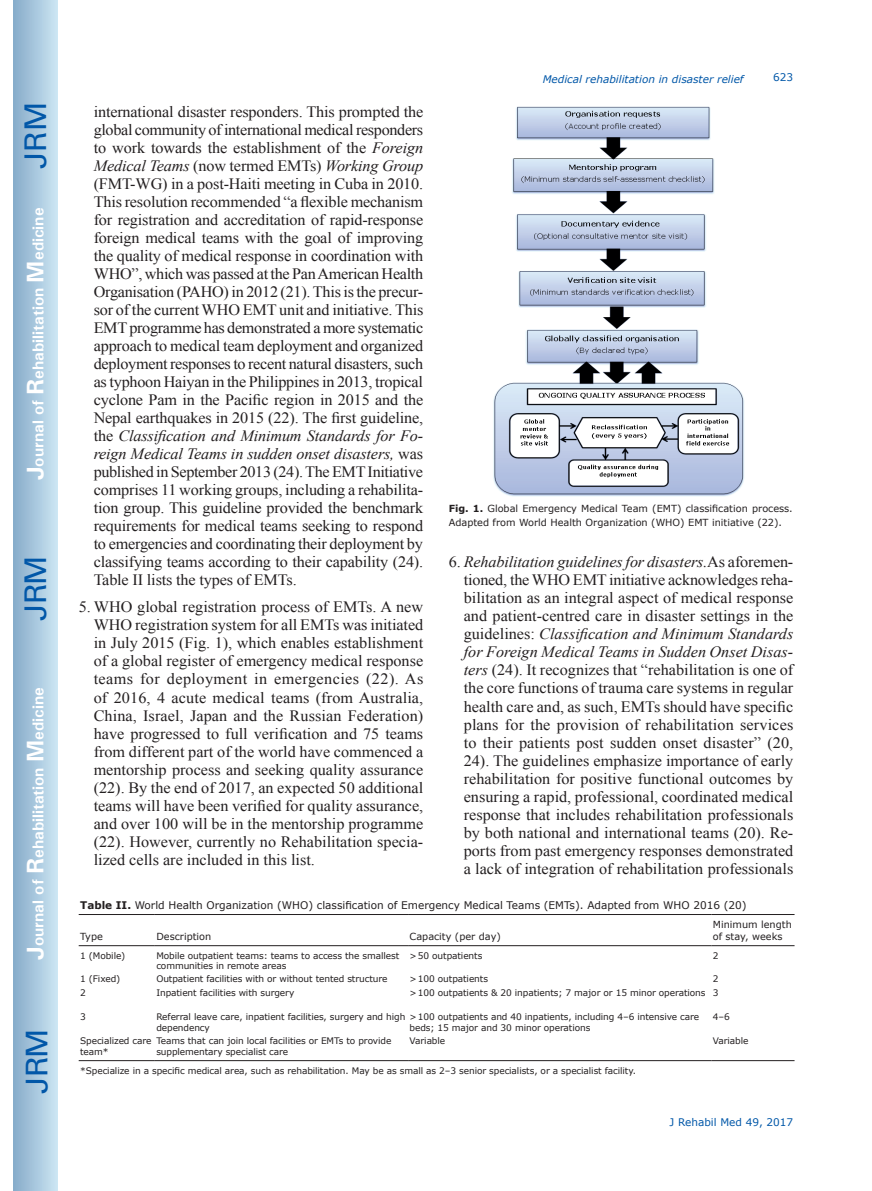
<style>
.page{position:relative;width:872px;height:1191px;background:#fff}
.page>*{position:absolute;margin:0;border:0;box-sizing:border-box;transform-origin:0 0}
.t1{font:30px "Univers";letter-spacing:-.03em;color:#0157a8}
.t2{font:15.75px/18px "Times New Roman";color:#231f20;text-align:justify}
.t3{font:700 15.75px "Univers";color:#fff}
.t4{font:10.5px "Verdana";color:#231f20}
.t5{font:italic 10.5px "Verdana";color:#0157a8}
.t6{font:10.5px "Verdana";color:#0157a8}
.t7{font:9.75px/11.7px "Verdana";color:#231f20}
.t8{font:9px/10.8px "Verdana";letter-spacing:-.01em;color:#231f20}
.s1{font-size:24px}
.s2{font-style:italic}
.s3{font-weight:700}
</style>
<div class="page">
<div style="left:14px;top:0;width:43px;height:1191px;background:linear-gradient(to right,#88acca,#cbe5f2)"></div>
<hr style="left:79px;top:914px;width:76px;height:1px;background:#231f20">
<hr style="left:155px;top:914px;width:253px;height:1px;background:#231f20">
<hr style="left:408px;top:914px;width:303px;height:1px;background:#231f20">
<hr style="left:711px;top:914px;width:83px;height:1px;background:#231f20">
<hr style="left:79px;top:1060px;width:76px;height:1px;background:#231f20">
<hr style="left:155px;top:1060px;width:253px;height:1px;background:#231f20">
<hr style="left:408px;top:1060px;width:303px;height:1px;background:#231f20">
<hr style="left:711px;top:1060px;width:83px;height:1px;background:#231f20">
<hr style="left:79px;top:945px;width:76px;height:1px;background:#231f20">
<hr style="left:155px;top:945px;width:253px;height:1px;background:#231f20">
<hr style="left:408px;top:945px;width:303px;height:1px;background:#231f20">
<hr style="left:711px;top:945px;width:83px;height:1px;background:#231f20">
<img style="left:493px;top:106px;width:251px;height:391px">
<h1 class="t1" style="left:18px;top:169px;width:68px;rotate:-90deg">JRM</h1>
<p class="t3" style="left:28px;top:480px;width:274px;rotate:-90deg"><span class="s1">J</span>ournal of <span class="s1">R</span>ehabilitation <span class="s1">M</span>edicine</p>
<h1 class="t1" style="left:18px;top:620px;width:67px;rotate:-90deg">JRM</h1>
<p class="t3" style="left:28px;top:959px;width:274px;rotate:-90deg"><span class="s1">J</span>ournal of <span class="s1">R</span>ehabilitation <span class="s1">M</span>edicine</p>
<h1 class="t1" style="left:19px;top:1093px;width:67px;rotate:-90deg">JRM</h1>
<p class="t5" style="left:543px;top:72px;width:202px">Medical rehabilitation in disaster relief</p>
<p class="t6" style="left:773px;top:70px;width:22px">623</p>
<p class="t2" style="left:94px;top:103px;width:331px">international disaster responders. This prompted the global community of international medical responders to work towards the establishment of the <span class="s2">Foreign Medical Teams</span> (now termed EMTs) <span class="s2">Working Group </span>(FMT-WG) in a post-Haiti meeting in Cuba in 2010.<br>This resolution recommended “a flexible mechanism for registration and accreditation of rapid-response foreign medical teams with the goal of improving the quality of medical response in coordination with WHO”, which was passed at the Pan American Health Organisation (PAHO) in 2012 (21). This is the precur&shy;sor of the current WHO EMT unit and initiative. This EMT programme has demonstrated a more systematic approach to medical team deployment and organized deployment responses to recent natural disasters, such as typhoon Haiyan in the Philippines in 2013, tropical cyclone Pam in the Pacific region in 2015 and the Nepal earthquakes in 2015 (22). The first guideline, the <span class="s2">Classification and Minimum Standards for Fo&shy;reign Medical Teams in sudden onset disasters,</span> was published in September 2013 (24). The EMT Initiative comprises 11 working groups, including a rehabilita&shy;tion group. This guideline provided the benchmark requirements for medical teams seeking to respond to emergencies and coordinating their deployment by classifying teams according to their capability (24).<br>Table II lists the types of EMTs.</p>
<p class="t2" style="left:94px;top:598px;width:331px;text-indent:-15px">5. WHO global registration process of EMTs. A new WHO registration system for all EMTs was initiated in July 2015 (Fig. 1), which enables establishment of a global register of emergency medical response teams for deployment in emergencies (22). As of 2016, 4 acute medical teams (from Australia, China, Israel, Japan and the Russian Federation) have progressed to full verification and 75 teams from different part of the world have commenced a mentorship process and seeking quality assurance (22). By the end of 2017, an expected 50 additional teams will have been verified for quality assurance, and over 100 will be in the mentorship programme (22). However, currently no Rehabilitation specia&shy;lized cells are included in this list.</p>
<p class="t7" style="left:449px;top:502px;width:345px;line-height:13.5px"><span class="s3">Fig. 1.</span> Global Emergency Medical Team (EMT) classification process.<br>Adapted from World Health Organization (WHO) EMT initiative (22).</p>
<p class="t2" style="left:464px;top:553px;width:331px;text-indent:-15px">6. <span class="s2">Rehabilitation guidelines for disasters.</span>As aforemen&shy;tioned, the WHO EMT initiative acknowledges reha&shy;bilitation as an integral aspect of medical response and patient-centred care in disaster settings in the guidelines: <span class="s2">Classification and Minimum Standards for Foreign Medical Teams in Sudden Onset Disas&shy;ters</span> (24). It recognizes that “rehabilitation is one of the core functions of trauma care systems in regular health care and, as such, EMTs should have specific plans for the provision of rehabilitation services to their patients post sudden onset disaster” (20, 24). The guidelines emphasize importance of early rehabilitation for positive functional outcomes by ensuring a rapid, professional, coordinated medical response that includes rehabilitation professionals by both national and international teams (20). Re&shy;ports from past emergency responses demonstrated a lack of integration of rehabilitation professionals</p>
<p class="t4" style="left:80px;top:897px;width:668px"><span class="s3">Table II.</span> World Health Organization (WHO) classification of Emergency Medical Teams (EMTs). Adapted from WHO 2016 (20)</p>
<p class="t7" style="left:80px;top:930px;width:24px">Type</p>
<p class="t7" style="left:156px;top:930px;width:56px">Description</p>
<p class="t7" style="left:409px;top:930px;width:93px">Capacity (per day)</p>
<p class="t7" style="left:713px;top:918px;width:81px">Minimum length of stay, weeks</p>
<p class="t8" style="left:80px;top:949px;width:47px">1 (Mobile)</p>
<p class="t8" style="left:156px;top:949px;width:244px">Mobile outpatient teams: teams to access the smallest communities in remote areas</p>
<p class="t8" style="left:409px;top:949px;width:74px">&gt;50 outpatients</p>
<p class="t8" style="left:713px;top:949px;width:7px">2</p>
<p class="t8" style="left:80px;top:973px;width:42px">1 (Fixed)</p>
<p class="t8" style="left:156px;top:973px;width:233px">Outpatient facilities with or without tented structure</p>
<p class="t8" style="left:409px;top:973px;width:80px">&gt;100 outpatients</p>
<p class="t8" style="left:713px;top:973px;width:7px">2</p>
<p class="t8" style="left:80px;top:987px;width:7px">2</p>
<p class="t8" style="left:156px;top:987px;width:139px">Inpatient facilities with surgery</p>
<p class="t8" style="left:409px;top:987px;width:310px">&gt;100 outpatients &amp; 20 inpatients; 7 major or 15 minor operations 3</p>
<p class="t8" style="left:80px;top:1011px;width:7px">3</p>
<p class="t8" style="left:156px;top:1011px;width:250px">Referral leave care, inpatient facilities, surgery and high dependency</p>
<p class="t8" style="left:409px;top:1011px;width:291px">&gt;100 outpatients and 40 inpatients, including 4–6 intensive care beds; 15 major and 30 minor operations</p>
<p class="t8" style="left:713px;top:1011px;width:18px">4–6</p>
<p class="t8" style="left:80px;top:1035px;width:73px">Specialized care team*</p>
<p class="t8" style="left:156px;top:1035px;width:237px">Teams that can join local facilities or EMTs to provide supplementary specialist care</p>
<p class="t8" style="left:409px;top:1035px;width:37px">Variable</p>
<p class="t8" style="left:713px;top:1035px;width:37px">Variable</p>
<p class="t8" style="left:80px;top:1064px;width:557px">*Specialize in a specific medical area, such as rehabilitation. May be as small as 2–3 senior specialists, or a specialist facility.</p>
<p class="t6" style="left:669px;top:1114px;width:125px">J Rehabil Med 49, 2017</p>
</div>
